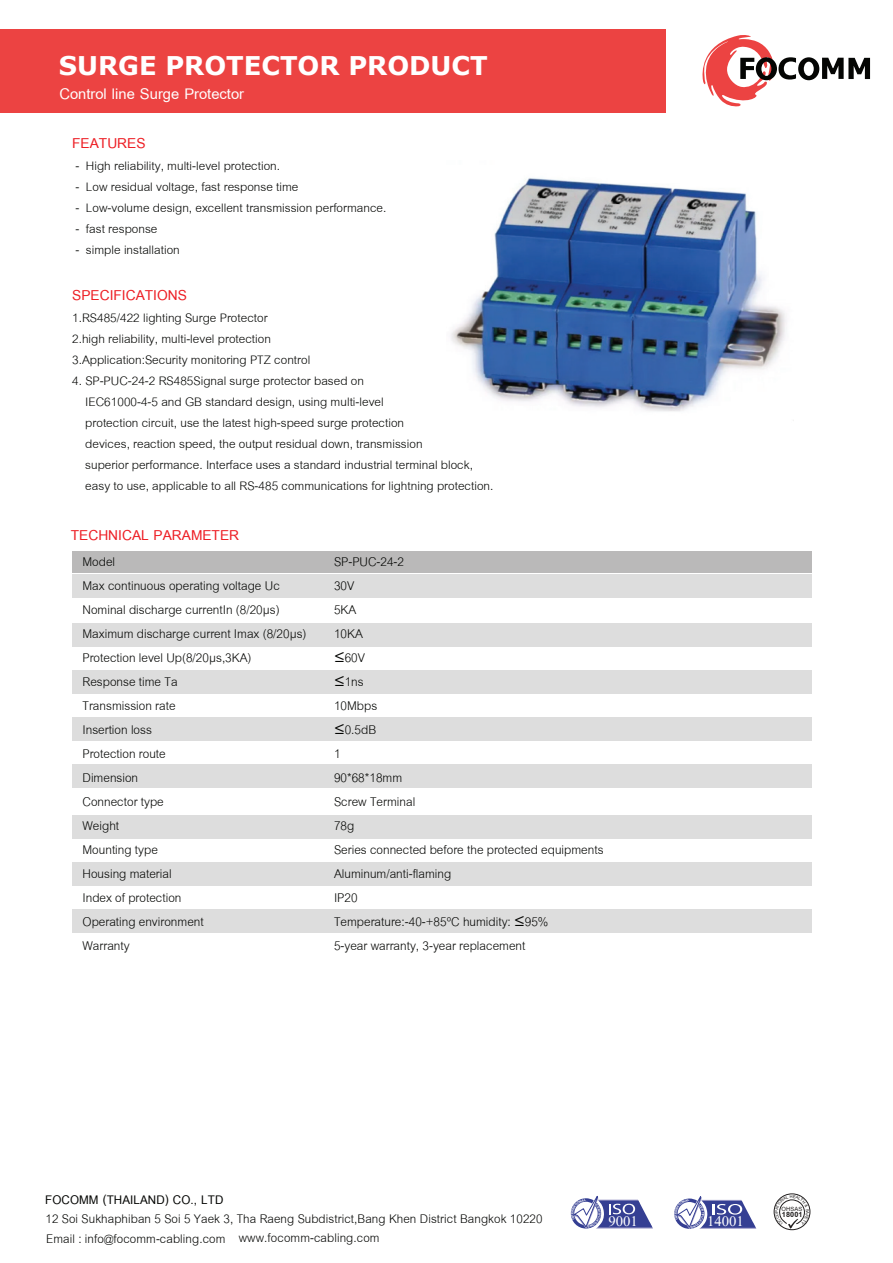
<style>
.page{position:relative;width:893px;height:1263px;background:#fff}
.page>*{position:absolute;margin:0;border:0;box-sizing:border-box;transform-origin:0 0}
.t1{font:700 25.8px "Verdana";color:#fff}
.t2{font:700 22.5px "Cordia New";color:#fff}
.t3{font:700 21px "Cordia New";color:#ed1d23}
.t4{font:18.6px/24px "Cordia New";color:#040503}
.t5{font:18.3px/19.5px "Cordia New";letter-spacing:.005em;color:#040503}
.t6{font:700 18.3px "Cordia New";letter-spacing:.005em;color:#040503}
.t7{font:18px/21px "Cordia New";color:#040503}
.t8{font:700 11.1px "Browallia New";letter-spacing:.01em;color:#211e1e}
.t9{font:9px "Browallia New";letter-spacing:.01em;color:#211e1e}
.s1{font-family:"Myriad Pro"}
</style>
<div class="page">
<div style="left:72px;top:552px;width:739px;height:21px;background:#bab9b9"></div>
<div style="left:72px;top:575px;width:739px;height:23px;background:#ddd"></div>
<div style="left:72px;top:623px;width:739px;height:23px;background:#ddd"></div>
<div style="left:72px;top:670px;width:739px;height:23px;background:#ddd"></div>
<div style="left:72px;top:717px;width:739px;height:23px;background:#ddd"></div>
<div style="left:72px;top:764px;width:739px;height:24px;background:#ddd"></div>
<div style="left:72px;top:815px;width:739px;height:24px;background:#ddd"></div>
<div style="left:72px;top:862px;width:739px;height:23px;background:#ddd"></div>
<div style="left:72px;top:909px;width:739px;height:23px;background:#ddd"></div>
<div style="left:0;top:29px;width:666px;height:83px;background:#ec4342"></div>
<svg style="left:702px;top:35px;width:168px;height:72px"></svg>
<div style="left:774px;top:1194px;width:36px;height:36px;border:1px solid #211e1e;border-radius:50%"></div>
<img style="left:451px;top:178px;width:343px;height:243px">
<svg style="left:571px;top:1196px;width:82px;height:33px"></svg>
<svg style="left:674px;top:1196px;width:82px;height:33px"></svg>
<svg style="left:775px;top:1195px;width:34px;height:34px"></svg>
<h1 class="t1" style="left:59px;top:48px;width:430px">SURGE PROTECTOR PRODUCT</h1>
<p class="t2" style="left:59px;top:80px;width:186px">Control line Surge Protector</p>
<p class="t3" style="left:72px;top:130px;width:75px">FEATURES</p>
<p class="t7" style="left:75px;top:155px;width:206px">- High reliability, multi-level protection.</p>
<p class="t7" style="left:75px;top:176px;width:225px">- Low residual voltage, fast response time</p>
<p class="t7" style="left:75px;top:197px;width:312px">- Low-volume design, excellent transmission performance.</p>
<p class="t7" style="left:75px;top:218px;width:83px">- fast response</p>
<p class="t7" style="left:75px;top:239px;width:106px">- simple installation</p>
<p class="t3" style="left:72px;top:283px;width:116px">SPECIFICATIONS</p>
<p class="t7" style="left:72px;top:308px;width:240px">1.RS485/422 lighting Surge Protector<br>2.high reliability, multi-level protection<br>3.Application:Security monitoring PTZ control</p>
<p class="t7" style="left:85px;top:371px;width:410px;text-indent:-13px">4. SP-PUC-24-2 RS485Signal surge protector based on<br>IEC61000-4-5 and GB standard design, using multi-level<br>protection circuit, use the latest high-speed surge protection<br>devices, reaction speed, the output residual down, transmission<br>superior performance. Interface uses a standard industrial terminal block, easy to use, applicable to all RS-485 communications for lightning protection.</p>
<p class="t3" style="left:71px;top:522px;width:170px">TECHNICAL PARAMETER</p>
<p class="t4" style="left:82px;top:550px;width:226px">Model<br>Max continuous operating voltage Uc<br>Nominal discharge currentIn (8/20µs)<br>Maximum discharge current Imax (8/20µs)<br>Protection level Up(8/20µs,3KA)<br>Response time Ta<br>Transmission rate<br>Insertion loss<br>Protection route<br>Dimension<br>Connector type<br>Weight<br>Mounting type<br>Housing material<br>Index of protection<br>Operating environment<br>Warranty</p>
<p class="t4" style="left:334px;top:550px;width:271px">SP-PUC-24-2<br>30V<br>5KA<br>10KA<br><span class="s1">≤</span>60V<br><span class="s1">≤</span>1ns<br>10Mbps<br><span class="s1">≤</span>0.5dB<br>1<br>90*68*18mm<br>Screw Terminal<br>78g<br>Series connected before the protected equipments<br>Aluminum/anti-flaming<br>IP20<br>Temperature:-40-+85ºC humidity: <span class="s1">≤</span>95%<br>5-year warranty, 3-year replacement</p>
<p class="t6" style="left:45px;top:1188px;width:180px">FOCOMM (THAILAND) CO., LTD</p>
<p class="t5" style="left:45px;top:1209px;width:499px">12 Soi Sukhaphiban 5 Soi 5 Yaek 3, Tha Raeng Subdistrict,Bang Khen District Bangkok 10220<br>Email : info@focomm-cabling.com</p>
<p class="t5" style="left:239px;top:1228px;width:142px">www.focomm-cabling.com</p>
<p class="t9" style="left:781px;top:1203px;width:22px">OHSAS</p>
<p class="t8" style="left:782px;top:1207px;width:22px">18001</p>
</div>
